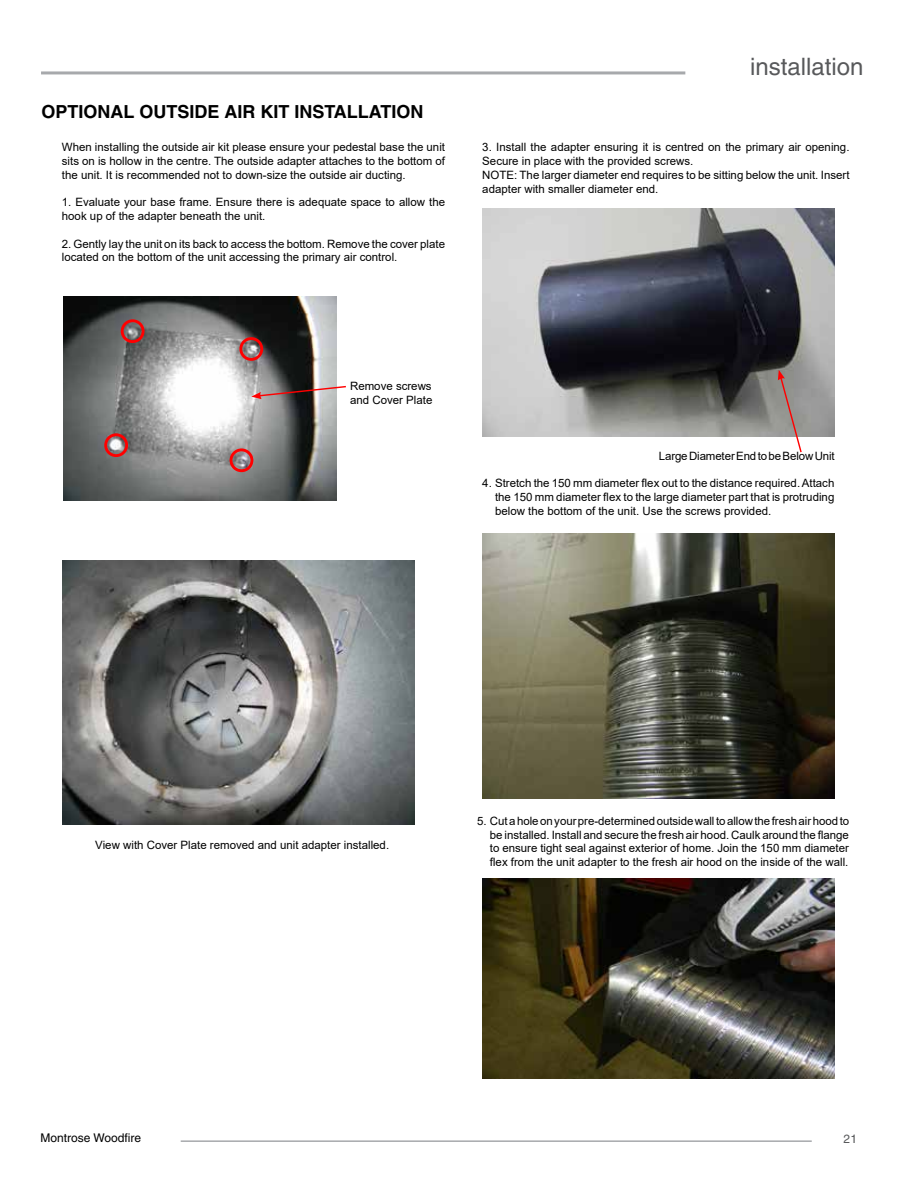
<style>
.page{position:relative;width:918px;height:1188px;background:#fff}
.page>*{position:absolute;margin:0;border:0;box-sizing:border-box;transform-origin:0 0}
.t1{font:24px "Helvetica";color:#58595b}
.t2{font:700 22.95px "Helvetica";color:#58595b}
.t3{font:700 20.1px "Arial";letter-spacing:.035em;color:#000}
.t4{font:700 18px "Helvetica";color:#000}
.t5{font:12px "Helvetica";color:#000}
.t6{font:12px "Helvetica";color:#58595b}
.t7{font:11.55px/13.8px "Arial";color:#000}
</style>
<div class="page">
<hr style="left:181px;top:1140px;width:631px;height:2px;background:#a7a9ac">
<hr style="left:41px;top:71px;width:644px;height:3px;background:#a7a9ac">
<img style="left:64px;top:297px;width:273px;height:203px">
<div style="left:121px;top:319px;width:24px;height:24px;border:3px solid #f00;border-radius:50%"></div>
<div style="left:239px;top:337px;width:24px;height:24px;border:3px solid #f00;border-radius:50%"></div>
<div style="left:104px;top:433px;width:24px;height:24px;border:3px solid #f00;border-radius:50%"></div>
<div style="left:230px;top:448px;width:23px;height:24px;border:3px solid #f00;border-radius:50%"></div>
<svg style="left:251px;top:385px;width:95px;height:14px"></svg>
<img style="left:483px;top:209px;width:352px;height:228px">
<img style="left:62px;top:560px;width:353px;height:265px">
<svg style="left:778px;top:370px;width:25px;height:83px"></svg>
<img style="left:482px;top:534px;width:353px;height:264px">
<img style="left:482px;top:878px;width:353px;height:200px">
<h3 class="t4" style="left:42px;top:100px;width:383px">OPTIONAL OUTSIDE AIR KIT INSTALLATION</h3>
<h3 class="t3" style="left:63px;top:107px;width:335px">OUTSIDE AIR KIT INSTALLATION</h3>
<p class="t7" style="left:62px;top:140px;width:385px;text-align:justify">When installing the outside air kit please ensure your pedestal base the unit sits on is hollow in the centre. The outside adapter attaches to the bottom of the unit. It is recommended not to down-size the outside air ducting.</p>
<p class="t7" style="left:62px;top:195px;width:385px">1. Evaluate your base frame. Ensure there is adequate space to allow the hook up of the adapter beneath the unit.</p>
<p class="t7" style="left:62px;top:237px;width:385px">2. Gently lay the unit on its back to access the bottom. Remove the cover plate located on the bottom of the unit accessing the primary air control.</p>
<h1 class="t1" style="left:750px;top:53px;width:115px">installation</h1>
<h2 class="t2" style="left:697px;top:65px;width:155px">L850 Cascade</h2>
<p class="t7" style="left:482px;top:140px;width:369px">3. Install the adapter ensuring it is centred on the primary air opening.<br>Secure in place with the provided screws.<br>NOTE: The larger diameter end requires to be sitting below the unit. Insert adapter with smaller diameter end.</p>
<p class="t7" style="left:350px;top:379px;width:84px">Remove screws and Cover Plate</p>
<p class="t7" style="left:659px;top:449px;width:177px">Large Diameter End to be Below Unit</p>
<p class="t7" style="left:495px;top:476px;width:341px;text-align:justify;text-indent:-13px">4. Stretch the 150 mm diameter flex out to the distance required. Attach the 150 mm diameter flex to the large diameter part that is protruding below the bottom of the unit. Use the screws provided.</p>
<p class="t7" style="left:95px;top:838px;width:295px">View with Cover Plate removed and unit adapter installed.</p>
<p class="t7" style="left:490px;top:814px;width:361px;text-align:justify;text-indent:-13px">5. Cut a hole on your pre-determined outside wall to allow the fresh air hood to be installed. Install and secure the fresh air hood. Caulk around the flange to ensure tight seal against exterior of home. Join the 150 mm diameter flex from the unit adapter to the fresh air hood on the inside of the wall.</p>
<p class="t5" style="left:40px;top:1131px;width:102px">Montrose Woodfire</p>
<p class="t6" style="left:844px;top:1132px;width:15px">21</p>
</div>
